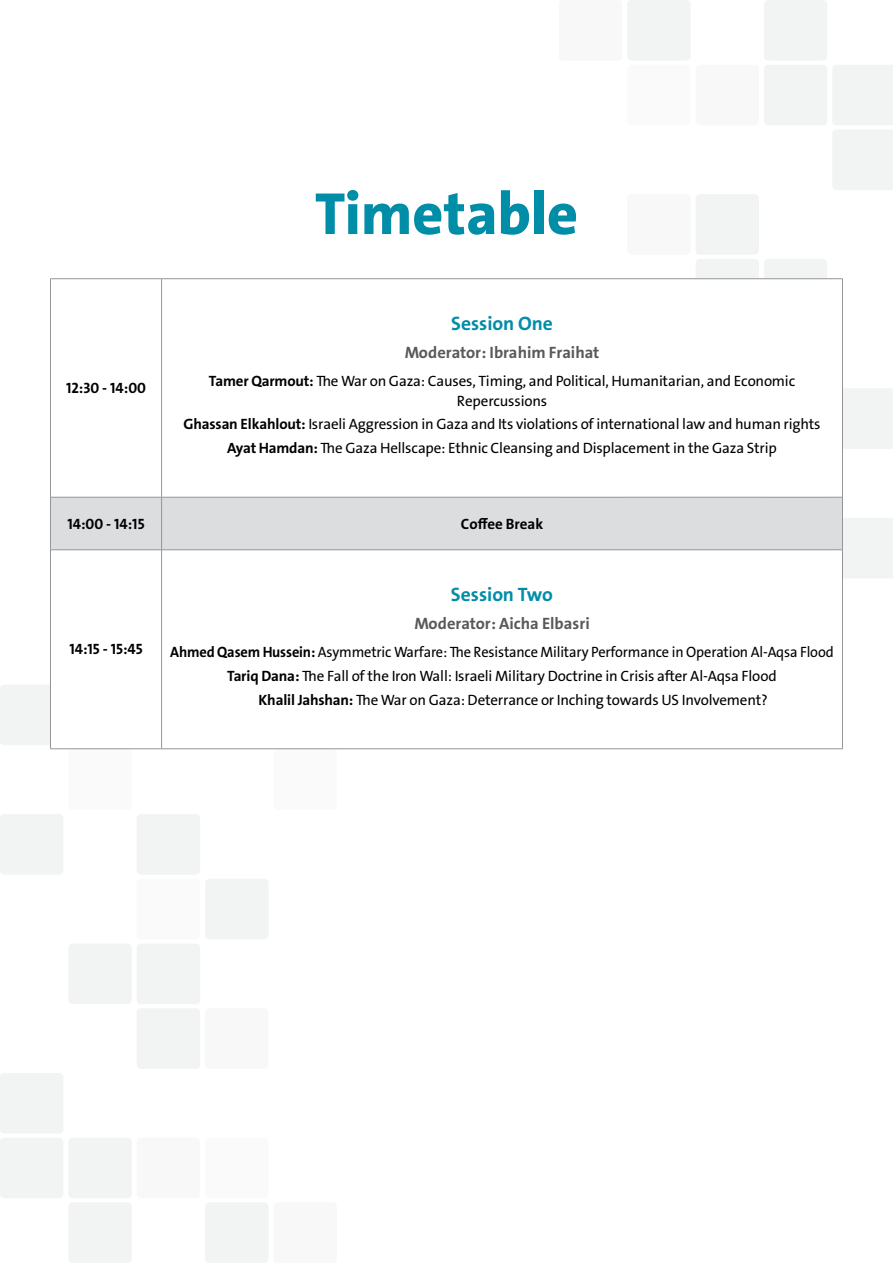
<style>
.page{position:relative;width:893px;height:1263px;background:#fff}
.page>*{position:absolute;margin:0;border:0;box-sizing:border-box;transform-origin:0 0}
.t1{font:800 60px "Bahij The Sans Arabic";color:#008da8}
.t2{font:700 19.5px "Bahij The Sans Arabic";color:#008da8}
.t3{font:700 16.5px "Bahij The Sans Arabic";color:#58595b}
.t4{font:15px/19.5px "Bahij The Sans Arabic";letter-spacing:-.01em;color:#000;text-align:center}
.t5{font:15px "Bahij The Sans Arabic";letter-spacing:-.01em;color:#000;scale:.96 1}
.t6{font:700 15px "Bahij The Sans Arabic";color:#000}
.s1{font-weight:700}
</style>
<div class="page">
<div style="left:68px;top:1202px;width:64px;height:61px;background:#f2f3f3;border-radius:4px"></div>
<div style="left:205px;top:1202px;width:63px;height:61px;background:#f2f3f3;border-radius:4px"></div>
<div style="left:273px;top:1202px;width:64px;height:61px;background:#f8f8f8;border-radius:4px"></div>
<div style="left:0;top:1138px;width:63px;height:60px;background:#f2f3f3;border-radius:4px"></div>
<div style="left:68px;top:1138px;width:64px;height:60px;background:#f2f3f3;border-radius:4px"></div>
<div style="left:137px;top:1138px;width:63px;height:60px;background:#f8f8f8;border-radius:4px"></div>
<div style="left:205px;top:1138px;width:63px;height:60px;background:#f6f6f6;border-radius:4px"></div>
<div style="left:0;top:1073px;width:63px;height:60px;background:#f2f3f3;border-radius:4px"></div>
<div style="left:137px;top:1008px;width:63px;height:61px;background:#f2f3f3;border-radius:4px"></div>
<div style="left:205px;top:1008px;width:63px;height:61px;background:#f8f8f8;border-radius:4px"></div>
<div style="left:68px;top:943px;width:64px;height:61px;background:#f2f3f3;border-radius:4px"></div>
<div style="left:137px;top:943px;width:63px;height:61px;background:#f2f3f3;border-radius:4px"></div>
<div style="left:137px;top:879px;width:63px;height:60px;background:#f6f6f6;border-radius:4px"></div>
<div style="left:205px;top:879px;width:63px;height:60px;background:#f2f3f3;border-radius:4px"></div>
<div style="left:0;top:814px;width:63px;height:61px;background:#f2f3f3;border-radius:4px"></div>
<div style="left:137px;top:814px;width:63px;height:61px;background:#f2f3f3;border-radius:4px"></div>
<div style="left:68px;top:749px;width:64px;height:61px;background:#f6f6f6;border-radius:4px"></div>
<div style="left:273px;top:749px;width:64px;height:61px;background:#f6f6f6;border-radius:4px"></div>
<div style="left:0;top:685px;width:63px;height:60px;background:#f2f3f3;border-radius:4px"></div>
<div style="left:764px;top:0;width:63px;height:61px;background:#f2f3f3;border-radius:4px"></div>
<div style="left:627px;top:0;width:64px;height:61px;background:#f2f3f3;border-radius:4px"></div>
<div style="left:559px;top:0;width:63px;height:61px;background:#f8f8f8;border-radius:4px"></div>
<div style="left:764px;top:65px;width:63px;height:60px;background:#f2f3f3;border-radius:4px"></div>
<div style="left:696px;top:65px;width:63px;height:60px;background:#f8f8f8;border-radius:4px"></div>
<div style="left:627px;top:65px;width:64px;height:60px;background:#f6f6f6;border-radius:4px"></div>
<div style="left:833px;top:65px;width:60px;height:125px;background:#f2f3f3"></div>
<div style="left:696px;top:194px;width:63px;height:61px;background:#f2f3f3;border-radius:4px"></div>
<div style="left:627px;top:194px;width:64px;height:61px;background:#f8f8f8;border-radius:4px"></div>
<div style="left:764px;top:259px;width:63px;height:60px;background:#f2f3f3;border-radius:4px"></div>
<div style="left:696px;top:259px;width:63px;height:60px;background:#f2f3f3;border-radius:4px"></div>
<div style="left:843px;top:389px;width:50px;height:60px;background:#f2f3f3"></div>
<svg style="left:51px;top:279px;width:791px;height:466px"></svg>
<svg style="left:51px;top:498px;width:842px;height:80px"></svg>
<hr style="left:50px;top:278px;width:112px;height:1px;background:#939598">
<hr style="left:50px;top:279px;width:1px;height:218px;background:#939598">
<hr style="left:162px;top:278px;width:681px;height:1px;background:#939598">
<hr style="left:161px;top:279px;width:1px;height:218px;background:#939598">
<hr style="left:842px;top:279px;width:1px;height:218px;background:#939598">
<hr style="left:50px;top:497px;width:112px;height:1px;background:#939598">
<hr style="left:50px;top:497px;width:1px;height:53px;background:#939598">
<hr style="left:162px;top:497px;width:681px;height:1px;background:#939598">
<hr style="left:161px;top:497px;width:1px;height:53px;background:#939598">
<hr style="left:842px;top:497px;width:1px;height:53px;background:#939598">
<hr style="left:50px;top:549px;width:112px;height:1px;background:#939598">
<hr style="left:50px;top:550px;width:1px;height:199px;background:#939598">
<hr style="left:162px;top:549px;width:681px;height:1px;background:#939598">
<hr style="left:161px;top:550px;width:1px;height:199px;background:#939598">
<hr style="left:842px;top:550px;width:1px;height:199px;background:#939598">
<hr style="left:50px;top:748px;width:112px;height:1px;background:#939598">
<hr style="left:162px;top:748px;width:681px;height:1px;background:#939598">
<p class="t6" style="left:66px;top:379px;width:81px">12:30 - 14:00</p>
<h1 class="t1" style="left:315px;top:178px;width:265px">Timetable</h1>
<h2 class="t2" style="left:451px;top:312px;width:103px">Session One</h2>
<p class="t3" style="left:405px;top:343px;width:196px">Moderator: Ibrahim Fraihat</p>
<p class="t4" style="left:209px;top:372px;width:588px"><span class="s1">Tamer Qarmout:</span> The War on Gaza: Causes, Timing, and Political, Humanitarian, and Economic<br>Repercussions</p>
<p class="t4" style="left:183px;top:413px;width:639px;line-height:23.7px"><span class="s1">Ghassan Elkahlout:</span> Israeli Aggression in Gaza and Its violations of international law and human rights<br><span class="s1">Ayat Hamdan:</span> The Gaza Hellscape: Ethnic Cleansing and Displacement in the Gaza Strip</p>
<p class="t6" style="left:67px;top:514px;width:79px">14:00 - 14:15</p>
<p class="t6" style="left:461px;top:514px;width:84px">Coffee Break</p>
<p class="t6" style="left:69px;top:640px;width:75px">14:15 - 15:45</p>
<h2 class="t2" style="left:451px;top:583px;width:104px">Session Two</h2>
<p class="t3" style="left:414px;top:614px;width:177px">Moderator: Aicha Elbasri</p>
<p class="t5" style="left:170px;top:640px;width:693px"><span class="s1">Ahmed Qasem Hussein:</span> Asymmetric Warfare: The Resistance Military Performance in Operation Al-Aqsa Flood</p>
<p class="t4" style="left:227px;top:666px;width:551px"><span class="s1">Tariq Dana:</span> The Fall of the Iron Wall: Israeli Military Doctrine in Crisis after Al-Aqsa Flood</p>
<p class="t4" style="left:258px;top:690px;width:511px"><span class="s1">Khalil Jahshan:</span> The War on Gaza: Deterrance or Inching towards US Involvement?</p>
</div>
